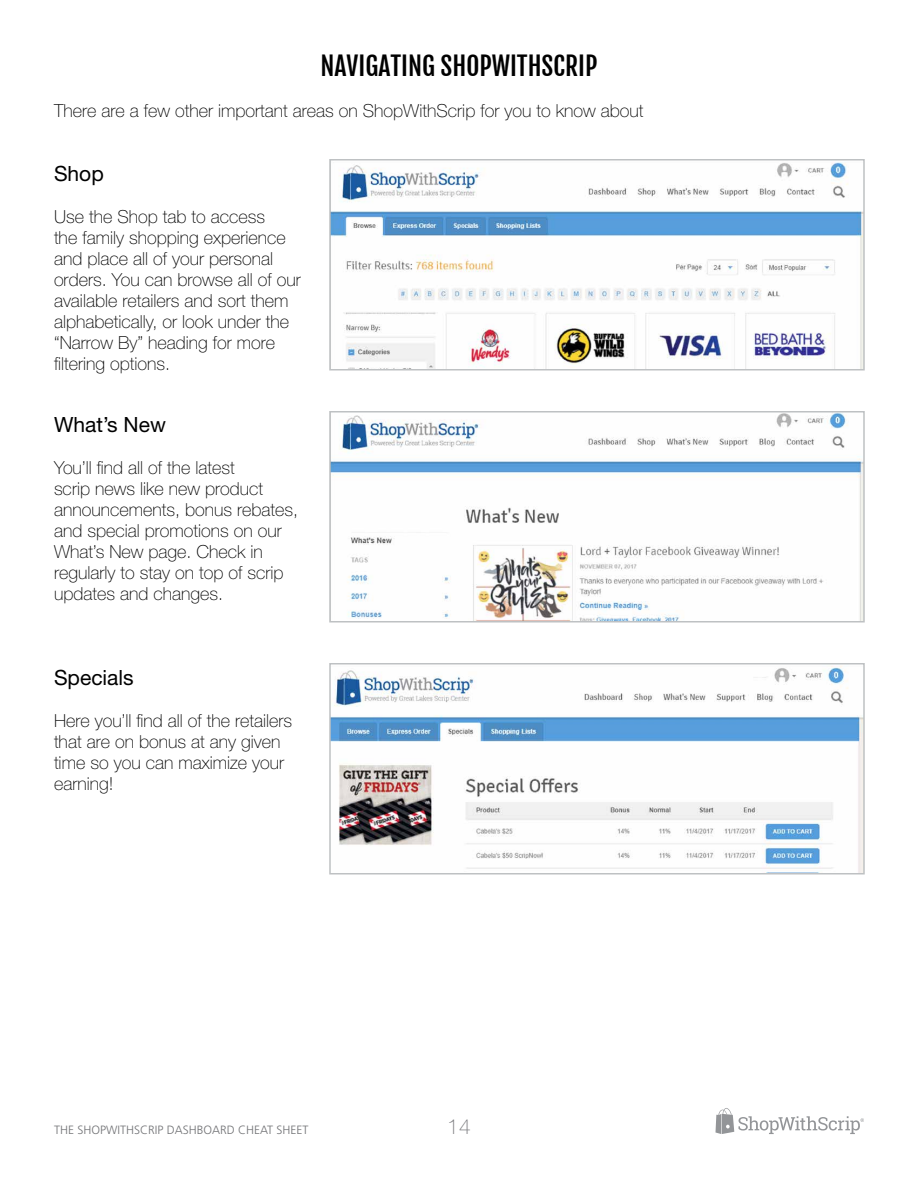
<style>
.page{position:relative;width:918px;height:1188px;background:#fff}
.page>*{position:absolute;margin:0;border:0;box-sizing:border-box;transform-origin:0 0}
.t1{font:25.5px "Fjalla One";color:#000}
.t2{font:21px "Helvetica Neue LT Std";color:#000}
.t3{font:100 21px "Helvetica Neue LT Std";color:#797a7d}
.t4{font:100 18px/21px "Helvetica Neue LT Std";color:#000}
.t5{font:300 12px "Frutiger LT Std";color:#717275}
</style>
<div class="page">
<svg style="left:716px;top:1108px;width:148px;height:26px"></svg>
<img style="left:332px;top:162px;width:530px;height:205px">
<div style="left:329px;top:159px;width:536px;height:211px;border:2px solid #bec1c3"></div>
<img style="left:332px;top:414px;width:530px;height:205px">
<div style="left:329px;top:411px;width:536px;height:211px;border:2px solid #bec1c3"></div>
<img style="left:332px;top:666px;width:530px;height:205px">
<div style="left:329px;top:663px;width:536px;height:211px;border:2px solid #bec1c3"></div>
<h1 class="t1" style="left:321px;top:50px;width:278px">NAVIGATING SHOPWITHSCRIP</h1>
<p class="t4" style="left:54px;top:100px;width:591px">There are a few other important areas on ShopWithScrip for you to know about</p>
<p class="t2" style="left:54px;top:161px;width:51px">Shop</p>
<p class="t4" style="left:54px;top:206px;width:248px">Use the Shop tab to access<br>the family shopping experience and place all of your personal orders. You can browse all of our available retailers and sort them alphabetically, or look under the “Narrow By” heading for more filtering options.</p>
<p class="t2" style="left:54px;top:412px;width:113px">What’s New</p>
<p class="t4" style="left:54px;top:457px;width:246px">You’ll find all of the latest<br>scrip news like new product announcements, bonus rebates, and special promotions on our<br>What’s New page. Check in regularly to stay on top of scrip updates and changes.</p>
<p class="t2" style="left:54px;top:665px;width:81px">Specials</p>
<p class="t4" style="left:54px;top:710px;width:240px">Here you’ll find all of the retailers that are on bonus at any given time so you can maximize your earning!</p>
<p class="t5" style="left:54px;top:1123px;width:256px">THE SHOPWITHSCRIP DASHBOARD CHEAT SHEET</p>
<p class="t3" style="left:447px;top:1115px;width:25px">14</p>
</div>
